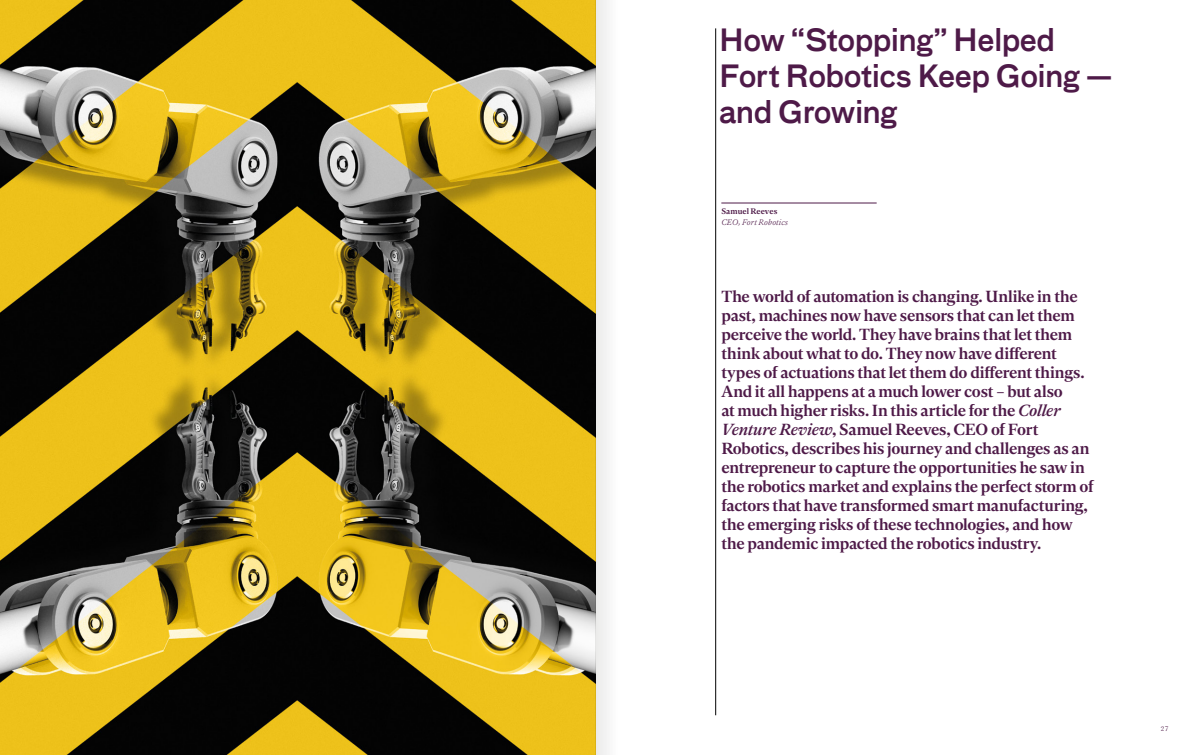
<style>
.page{position:relative;width:1191px;height:755px;background:#fff}
.page>*{position:absolute;margin:0;border:0;box-sizing:border-box;transform-origin:0 0}
.t1{font:500 30px/36px "Bau";letter-spacing:-.025em;color:#4e1a48}
.t2{font:500 16px/19px "Independent Text";letter-spacing:-.015em;color:#4e1a48}
.t3{font:italic 300 8px "Independent Text";letter-spacing:.015em;color:#4e1a48}
.t4{font:500 8px "Independent Text";letter-spacing:.01em;color:#4e1a48}
.t5{font:300 6.5px "Independent Text";color:#4e1a48}
.s1{font-style:italic}
</style>
<div class="page">
<img style="left:0;top:0;width:595px;height:754px">
<hr style="left:715px;top:28px;width:1px;height:686px;background:#000">
<hr style="left:721px;top:203px;width:155px;height:1px;background:#4e1a48">
<div style="left:595px;top:0;width:44px;height:754px;background:linear-gradient(to right,#efefee,#fff)"></div>
<h1 class="t1" style="left:719px;top:22px;width:395px">How “Stopping” Helped<br>Fort Robotics Keep Going — and Growing</h1>
<p class="t4" style="left:721px;top:206px;width:57px">Samuel Reeves</p>
<p class="t3" style="left:721px;top:217px;width:68px">CEO, Fort Robotics</p>
<p class="t2" style="left:721px;top:287px;width:374px">The world of automation is changing. Unlike in the past, machines now have sensors that can let them perceive the world. They have brains that let them think about what to do. They now have different types of actuations that let them do different things.<br>And it all happens at a much lower cost – but also<br>at much higher risks. In this article for the <span class="s1">Coller Venture Review</span>, Samuel Reeves, CEO of Fort Robotics, describes his journey and challenges as an entrepreneur to capture the opportunities he saw in the robotics market and explains the perfect storm of factors that have transformed smart manufacturing, the emerging risks of these technologies, and how the pandemic impacted the robotics industry.</p>
<p class="t5" style="left:1161px;top:724px;width:9px">27</p>
</div>
